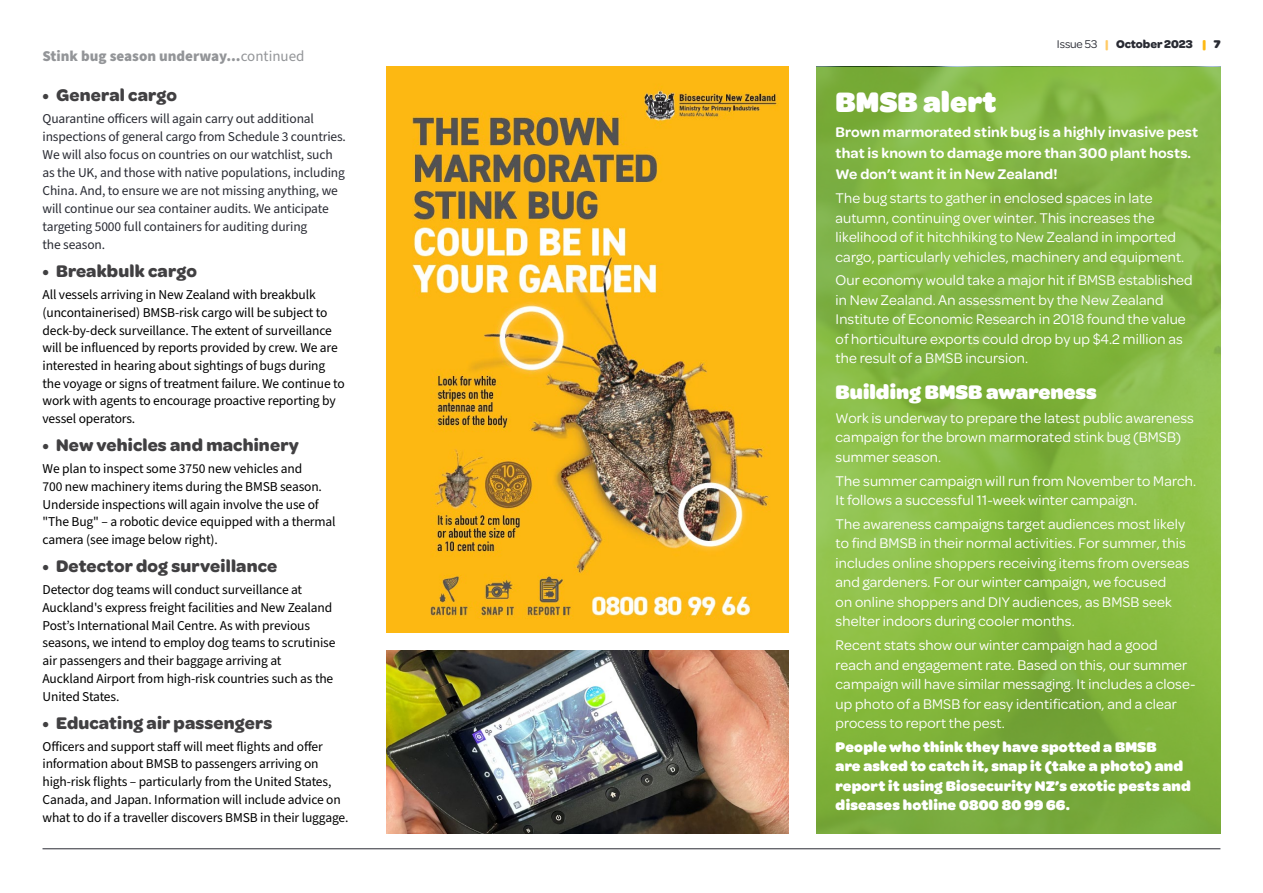
<style>
.page{position:relative;width:1263px;height:893px;background:#fff}
.page>*{position:absolute;margin:0;border:0;box-sizing:border-box;transform-origin:0 0}
.Panel_Head_Omnes{font:900 30px "Omnes";color:#fff}
.Panel_Head_Omnes-2{font:900 21px "Omnes";color:#fff}
.t1{font:700 18px "Omnes";letter-spacing:.01em;color:#414042}
.Panel_text_Omnes{font:15px/19.5px "Omnes";letter-spacing:.01em;color:#fff}
.Panel_text_Omnes-2{font:900 15px/19.5px "Omnes";letter-spacing:.01em;color:#fff}
.Panel_text_Omnes-3{font:600 15px/21px "Omnes";letter-spacing:.01em;color:#fff}
.Panel_Head_Omnes-3{font:900 15px "Source Sans Pro";color:#939598}
.Body{font:13.5px/17.7px "Source Sans Pro";letter-spacing:-.01em;color:#000}
.Body-2{font:13.5px/18px "Source Sans Pro";letter-spacing:-.01em;color:#292b33}
.t2{font:700 12px "Omnes";letter-spacing:-.005em;color:#292b33}
.s1{font-weight:400}
.s2{color:#ffcb66}
.s3{font-weight:900;color:#fdb913}
.s4{font-weight:900}
</style>
<div class="page">
<hr style="left:43px;top:848px;width:1177px;height:1px;background:#292b33">
<img style="left:387px;top:67px;width:402px;height:565px">
<img style="left:387px;top:651px;width:402px;height:182px">
<svg style="left:816px;top:67px;width:405px;height:766px;background:#84b742"></svg>
<p class="Panel_Head_Omnes-3" style="left:43px;top:45px;width:263px">Stink bug season underway...<span class="s1">continued</span></p>
<p class="t1" style="left:43px;top:82px;width:136px">• General cargo</p>
<p class="Body-2" style="left:43px;top:110px;width:305px">Quarantine officers will again carry out additional inspections of general cargo from Schedule 3 countries.<br>We will also focus on countries on our watchlist, such as the UK, and those with native populations, including China. And, to ensure we are not missing anything, we will continue our sea container audits. We anticipate targeting 5000 full containers for auditing during<br>the season.</p>
<p class="t1" style="left:43px;top:258px;width:156px">• Breakbulk cargo</p>
<p class="Body" style="left:43px;top:286px;width:304px">All vessels arriving in New Zealand with breakbulk (uncontainerised) BMSB-risk cargo will be subject to deck-by-deck surveillance. The extent of surveillance will be influenced by reports provided by crew. We are interested in hearing about sightings of bugs during the voyage or signs of treatment failure. We continue to work with agents to encourage proactive reporting by vessel operators.</p>
<p class="t1" style="left:43px;top:433px;width:258px">• New vehicles and machinery</p>
<p class="Body" style="left:43px;top:460px;width:295px">We plan to inspect some 3750 new vehicles and<br>700 new machinery items during the BMSB season.<br>Underside inspections will again involve the use of "The Bug" – a robotic device equipped with a thermal camera (see image below right).</p>
<p class="t1" style="left:43px;top:554px;width:236px">• Detector dog surveillance</p>
<p class="Body" style="left:43px;top:581px;width:294px">Detector dog teams will conduct surveillance at Auckland's express freight facilities and New Zealand Post’s International Mail Centre. As with previous seasons, we intend to employ dog teams to scrutinise air passengers and their baggage arriving at Auckland Airport from high-risk countries such as the United States.</p>
<p class="t1" style="left:43px;top:710px;width:231px">• Educating air passengers</p>
<p class="Body" style="left:43px;top:738px;width:307px">Officers and support staff will meet flights and offer information about BMSB to passengers arriving on high-risk flights – particularly from the United States, Canada, and Japan. Information will include advice on what to do if a traveller discovers BMSB in their luggage.</p>
<p class="t2" style="left:1057px;top:36px;width:165px"><span class="s1">Issue 53</span> <span class="s2">|</span> October 2023 <span class="s3">|</span> <span class="s4">7</span></p>
<p class="Panel_Head_Omnes" style="left:836px;top:81px;width:162px">BMSB alert</p>
<p class="Panel_text_Omnes-3" style="left:836px;top:121px;width:364px">Brown marmorated stink bug is a highly invasive pest that is known to damage more than 300 plant hosts.<br>We don’t want it in New Zealand!</p>
<p class="Panel_text_Omnes" style="left:836px;top:188px;width:350px">The bug starts to gather in enclosed spaces in late autumn, continuing over winter. This increases the likelihood of it hitchhiking to New Zealand in imported cargo, particularly vehicles, machinery and equipment.</p>
<p class="Panel_text_Omnes" style="left:836px;top:270px;width:359px">Our economy would take a major hit if BMSB established in New Zealand. An assessment by the New Zealand Institute of Economic Research in 2018 found the value of horticulture exports could drop by up $4.2 million as the result of a BMSB incursion.</p>
<p class="Panel_Head_Omnes-2" style="left:836px;top:377px;width:263px">Building BMSB awareness</p>
<p class="Panel_text_Omnes" style="left:836px;top:407px;width:360px">Work is underway to prepare the latest public awareness campaign for the brown marmorated stink bug (BMSB) summer season.</p>
<p class="Panel_text_Omnes" style="left:836px;top:470px;width:362px">The summer campaign will run from November to March.<br>It follows a successful 11-week winter campaign.</p>
<p class="Panel_text_Omnes" style="left:836px;top:513px;width:355px">The awareness campaigns target audiences most likely to find BMSB in their normal activities. For summer, this includes online shoppers receiving items from overseas and gardeners. For our winter campaign, we focused<br>on online shoppers and DIY audiences, as BMSB seek shelter indoors during cooler months.</p>
<p class="Panel_text_Omnes" style="left:836px;top:635px;width:361px">Recent stats show our winter campaign had a good reach and engagement rate. Based on this, our summer campaign will have similar messaging. It includes a close&shy;up photo of a BMSB for easy identification, and a clear process to report the pest.</p>
<p class="Panel_text_Omnes-2" style="left:836px;top:736px;width:357px">People who think they have spotted a BMSB<br>are asked to catch it, snap it (take a photo) and report it using Biosecurity NZ’s exotic pests and diseases hotline 0800 80 99 66.</p>
</div>
